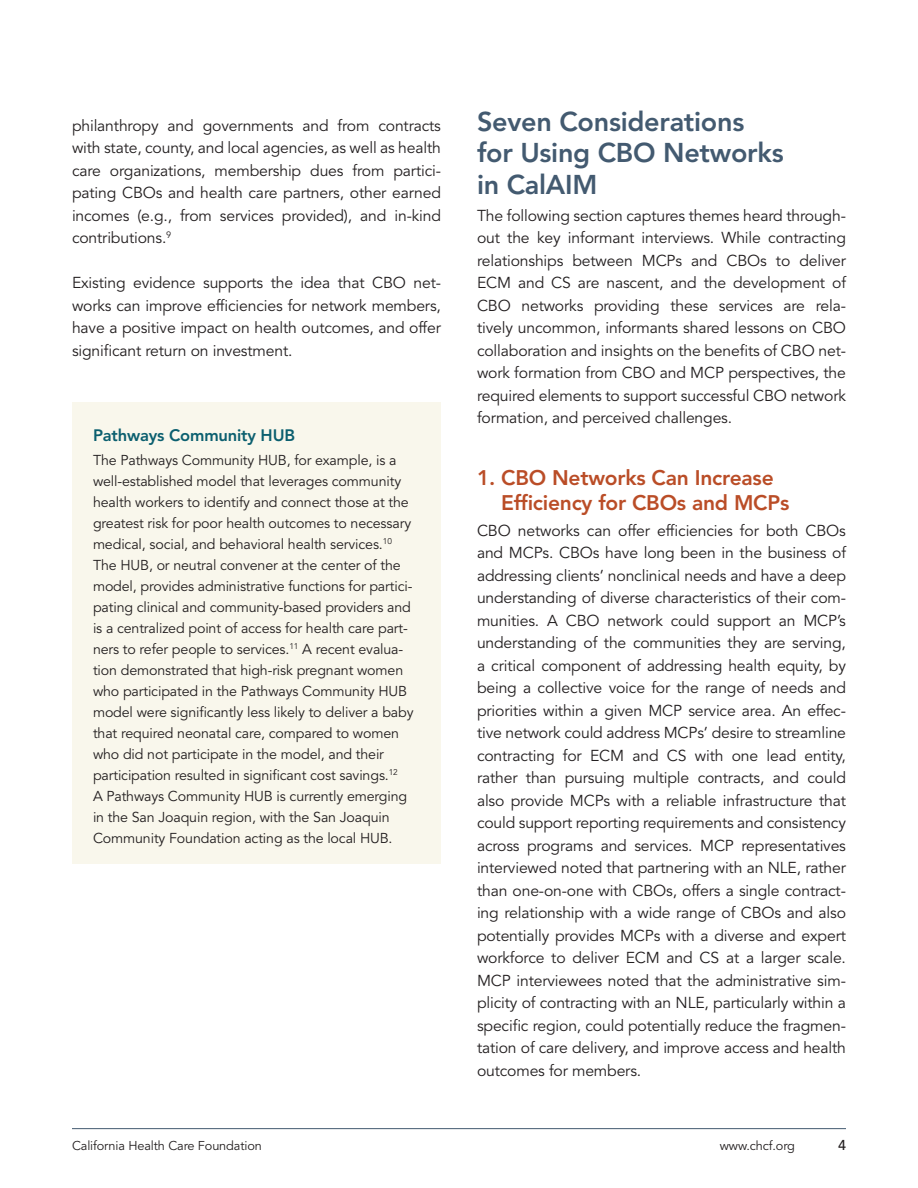
<style>
.page{position:relative;width:918px;height:1188px;background:#fff}
.page>*{position:absolute;margin:0;border:0;box-sizing:border-box;transform-origin:0 0}
.t1{font:800 27px/31.5px "Avenir LT Std";letter-spacing:-.01em;color:#435a70}
.t2{font:800 21px/25.5px "Avenir LT Std";letter-spacing:-.01em;color:#ba4d27}
.t3{font:800 16.5px "Avenir LT Std";letter-spacing:-.01em;color:#0b5f6f}
.t4{font:15.75px/22.5px "Avenir LT Std";letter-spacing:-.01em;color:#231f20;text-align:justify}
.t5{font:14.25px/21px "Avenir LT Std";letter-spacing:-.01em;color:#231f20}
.t6{font:500 14.25px "Avenir LT Std";color:#231f20}
.t7{font:12.75px "Avenir LT Std";letter-spacing:-.01em;color:#231f20}
</style>
<div class="page">
<hr style="left:72px;top:1128px;width:774px;height:1px;background:#435a70">
<div style="left:72px;top:402px;width:369px;height:462px;background:#f9f7ec"></div>
<p class="t4" style="left:72px;top:114px;width:371px">philanthropy and governments and from contracts with state, county, and local agencies, as well as health care organizations, membership dues from partici&shy;pating CBOs and health care partners, other earned incomes (e.g., from services provided), and in-kind contributions.<sup>9</sup></p>
<p class="t4" style="left:72px;top:272px;width:371px">Existing evidence supports the idea that CBO net&shy;works can improve efficiencies for network members, have a positive impact on health outcomes, and offer significant return on investment.</p>
<p class="t3" style="left:93px;top:426px;width:204px">Pathways Community HUB</p>
<p class="t5" style="left:93px;top:450px;width:322px">The Pathways Community HUB, for example, is a well-established model that leverages community health workers to identify and connect those at the greatest risk for poor health outcomes to necessary medical, social, and behavioral health services.<sup>10<br></sup>The HUB, or neutral convener at the center of the model, provides administrative functions for partici&shy;pating clinical and community-based providers and is a centralized point of access for health care part&shy;ners to refer people to services.<sup>11</sup> A recent evalua&shy;tion demonstrated that high-risk pregnant women who participated in the Pathways Community HUB model were significantly less likely to deliver a baby that required neonatal care, compared to women who did not participate in the model, and their participation resulted in significant cost savings.<sup>12<br></sup>A Pathways Community HUB is currently emerging in the San Joaquin region, with the San Joaquin Community Foundation acting as the local HUB.</p>
<h1 class="t1" style="left:477px;top:105px;width:308px">Seven Considerations for Using CBO Networks in CalAIM</h1>
<p class="t4" style="left:477px;top:204px;width:371px">The following section captures themes heard through&shy;out the key informant interviews. While contracting relationships between MCPs and CBOs to deliver ECM and CS are nascent, and the development of CBO networks providing these services are rela&shy;tively uncommon, informants shared lessons on CBO collaboration and insights on the benefits of CBO net&shy;work formation from CBO and MCP perspectives, the required elements to support successful CBO network formation, and perceived challenges.</p>
<h2 class="t2" style="left:501px;top:465px;width:290px;text-indent:-24px">1. CBO Networks Can Increase<br>Efficiency for CBOs and MCPs</h2>
<p class="t4" style="left:477px;top:519px;width:371px">CBO networks can offer efficiencies for both CBOs and MCPs. CBOs have long been in the business of addressing clients’ nonclinical needs and have a deep understanding of diverse characteristics of their com&shy;munities. A CBO network could support an MCP’s understanding of the communities they are serving, a critical component of addressing health equity, by being a collective voice for the range of needs and priorities within a given MCP service area. An effec&shy;tive network could address MCPs’ desire to streamline contracting for ECM and CS with one lead entity, rather than pursuing multiple contracts, and could also provide MCPs with a reliable infrastructure that could support reporting requirements and consistency across programs and services. MCP representatives interviewed noted that partnering with an NLE, rather than one-on-one with CBOs, offers a single contract&shy;ing relationship with a wide range of CBOs and also potentially provides MCPs with a diverse and expert workforce to deliver ECM and CS at a larger scale.<br>MCP interviewees noted that the administrative sim&shy;plicity of contracting with an NLE, particularly within a specific region, could potentially reduce the fragmen&shy;tation of care delivery, and improve access and health outcomes for members.</p>
<p class="t7" style="left:72px;top:1138px;width:191px">California Health Care Foundation</p>
<p class="t7" style="left:720px;top:1138px;width:77px">www.chcf.org</p>
<p class="t6" style="left:838px;top:1136px;width:9px">4</p>
</div>
